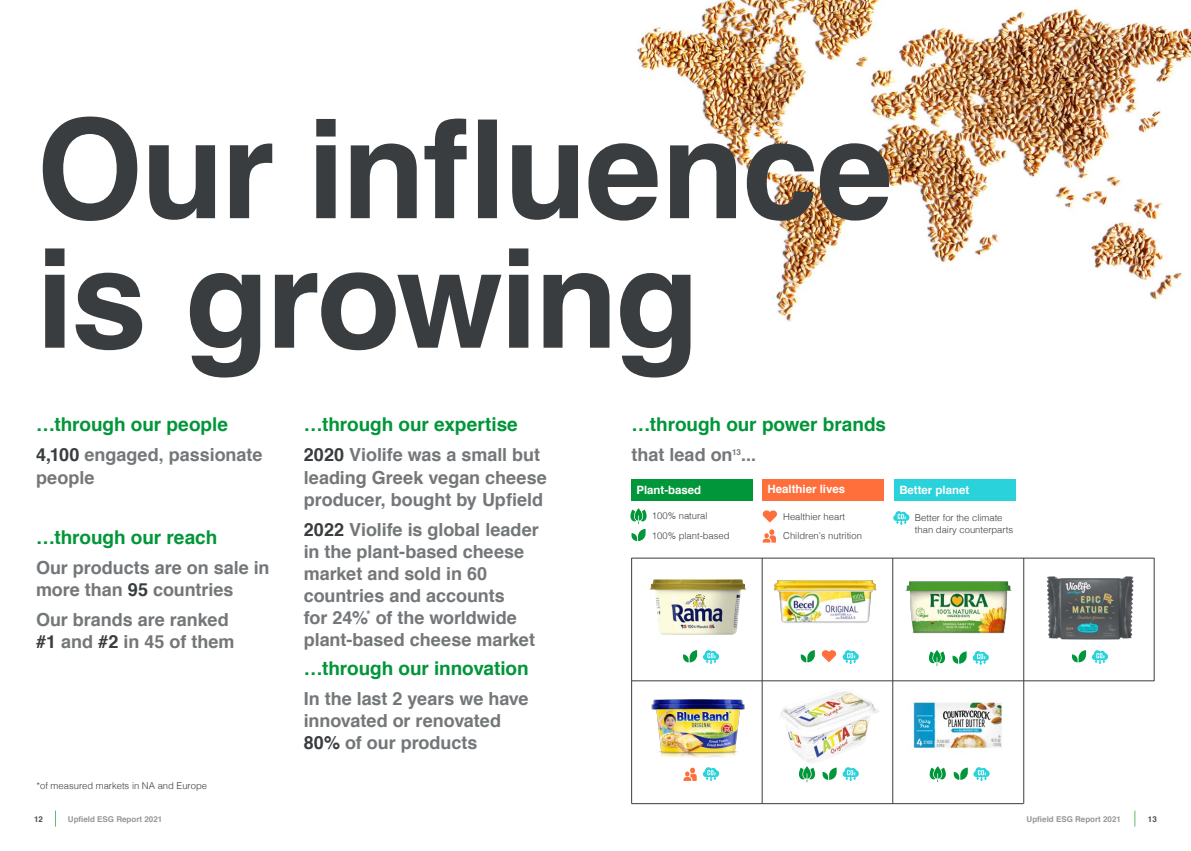
<style>
.page{position:relative;width:1191px;height:851px;background:#fff}
.page>*{position:absolute;margin:0;border:0;box-sizing:border-box;transform-origin:0 0}
.t1{font:700 136.9px/129.4px "Helvetica";letter-spacing:-.02em;color:#393d3f}
.t2{font:700 19px "Helvetica";letter-spacing:-.005em;color:#009639}
.t3{font:700 18px/22px "Helvetica";color:#747779}
.t4{font:700 11.4px "Helvetica";color:#fff}
.t5{font:300 9.4px/12px "Helvetica";color:#393d3f}
.t6{font:700 8px "Helvetica";color:#969696}
.t7{font:700 8px "Helvetica";color:#4d4d4d}
.s1{color:#393d3f}
</style>
<div class="page">
<img style="left:909px;top:681px;width:97px;height:92px">
<hr style="left:631px;top:680px;width:523px;height:1px;background:#393d3f">
<img style="left:649px;top:579px;width:97px;height:55px">
<img style="left:773px;top:580px;width:104px;height:43px">
<img style="left:905px;top:581px;width:107px;height:53px">
<img style="left:1046px;top:576px;width:88px;height:81px">
<img style="left:648px;top:680px;width:100px;height:78px">
<img style="left:780px;top:690px;width:99px;height:73px">
<img style="left:637px;top:0;width:554px;height:322px">
<svg style="left:1134px;top:810px;width:1px;height:16px"></svg>
<svg style="left:55px;top:810px;width:1px;height:16px"></svg>
<div style="left:631px;top:479px;width:122px;height:21px;background:#009639"></div>
<div style="left:762px;top:479px;width:122px;height:21px;background:#ff6f3c"></div>
<div style="left:894px;top:479px;width:122px;height:21px;background:#2ad2db"></div>
<svg style="left:822px;top:767px;width:14px;height:12px"></svg>
<svg style="left:953px;top:767px;width:14px;height:12px"></svg>
<svg style="left:800px;top:650px;width:15px;height:12px"></svg>
<svg style="left:762px;top:510px;width:15px;height:12px"></svg>
<svg style="left:822px;top:650px;width:14px;height:12px"></svg>
<svg style="left:762px;top:529px;width:14px;height:13px"></svg>
<svg style="left:683px;top:767px;width:13px;height:13px"></svg>
<svg style="left:630px;top:508px;width:17px;height:33px"></svg>
<svg style="left:929px;top:766px;width:17px;height:16px"></svg>
<svg style="left:798px;top:766px;width:18px;height:16px"></svg>
<svg style="left:893px;top:511px;width:16px;height:14px"></svg>
<svg style="left:683px;top:650px;width:14px;height:12px"></svg>
<svg style="left:703px;top:650px;width:16px;height:14px"></svg>
<svg style="left:703px;top:767px;width:16px;height:14px"></svg>
<svg style="left:842px;top:650px;width:17px;height:14px"></svg>
<svg style="left:842px;top:767px;width:17px;height:14px"></svg>
<svg style="left:973px;top:767px;width:16px;height:14px"></svg>
<hr style="left:631px;top:558px;width:523px;height:1px;background:#393d3f">
<hr style="left:631px;top:803px;width:392px;height:1px;background:#393d3f">
<hr style="left:631px;top:558px;width:1px;height:245px;background:#393d3f">
<hr style="left:762px;top:558px;width:1px;height:245px;background:#393d3f">
<hr style="left:892px;top:558px;width:1px;height:245px;background:#393d3f">
<hr style="left:1023px;top:558px;width:1px;height:245px;background:#393d3f">
<hr style="left:1154px;top:558px;width:1px;height:122px;background:#393d3f">
<svg style="left:1072px;top:650px;width:36px;height:14px"></svg>
<svg style="left:952px;top:651px;width:14px;height:12px"></svg>
<svg style="left:928px;top:650px;width:17px;height:16px"></svg>
<svg style="left:972px;top:651px;width:16px;height:14px"></svg>
<p class="t1" style="left:36px;top:107px;width:858px">Our influence is growing</p>
<p class="t2" style="left:36px;top:409px;width:193px">…through our people</p>
<p class="t3" style="left:36px;top:444px;width:228px"><span class="s1">4,100</span> engaged, passionate people</p>
<p class="t2" style="left:36px;top:521px;width:183px">…through our reach</p>
<p class="t3" style="left:36px;top:556px;width:235px">Our products are on sale in more than <span class="s1">95</span> countries</p>
<p class="t3" style="left:36px;top:608px;width:200px">Our brands are ranked <span class="s1">#1</span> and <span class="s1">#2</span> in 45 of them</p>
<p class="t5" style="left:36px;top:779px;width:172px">*of measured markets in NA and Europe</p>
<p class="t2" style="left:304px;top:409px;width:216px">…through our expertise</p>
<p class="t3" style="left:304px;top:444px;width:245px"><span class="s1">2020</span> Violife was a small but leading Greek vegan cheese producer, bought by Upfield</p>
<p class="t3" style="left:304px;top:518px;width:237px"><span class="s1">2022</span> Violife is global leader in the plant-based cheese market and sold in 60 countries and accounts<br>for 24%<sup>*</sup> of the worldwide plant-based cheese market</p>
<p class="t2" style="left:304px;top:652px;width:226px">…through our innovation</p>
<p class="t3" style="left:304px;top:687px;width:226px">In the last 2 years we have innovated or renovated<br><span class="s1">80%</span> of our products</p>
<p class="t2" style="left:631px;top:409px;width:256px">…through our power brands</p>
<p class="t3" style="left:631px;top:444px;width:126px">that lead on<sup>13</sup>...</p>
<p class="t4" style="left:636px;top:480px;width:66px">Plant-based</p>
<p class="t5" style="left:652px;top:528px;width:79px">100% plant-based</p>
<p class="t4" style="left:767px;top:480px;width:79px">Healthier lives</p>
<p class="t5" style="left:783px;top:509px;width:63px">Healthier heart</p>
<p class="t5" style="left:783px;top:529px;width:80px">Children’s nutrition</p>
<p class="t5" style="left:652px;top:509px;width:57px">100% natural</p>
<p class="t4" style="left:899px;top:481px;width:71px">Better planet</p>
<p class="t5" style="left:915px;top:510px;width:100px">Better for the climate than dairy counterparts</p>
<p class="t7" style="left:34px;top:812px;width:10px">12</p>
<p class="t6" style="left:68px;top:812px;width:96px">Upfield ESG Report 2021</p>
<p class="t6" style="left:1026px;top:812px;width:96px">Upfield ESG Report 2021</p>
<p class="t7" style="left:1148px;top:812px;width:10px">13</p>
</div>
